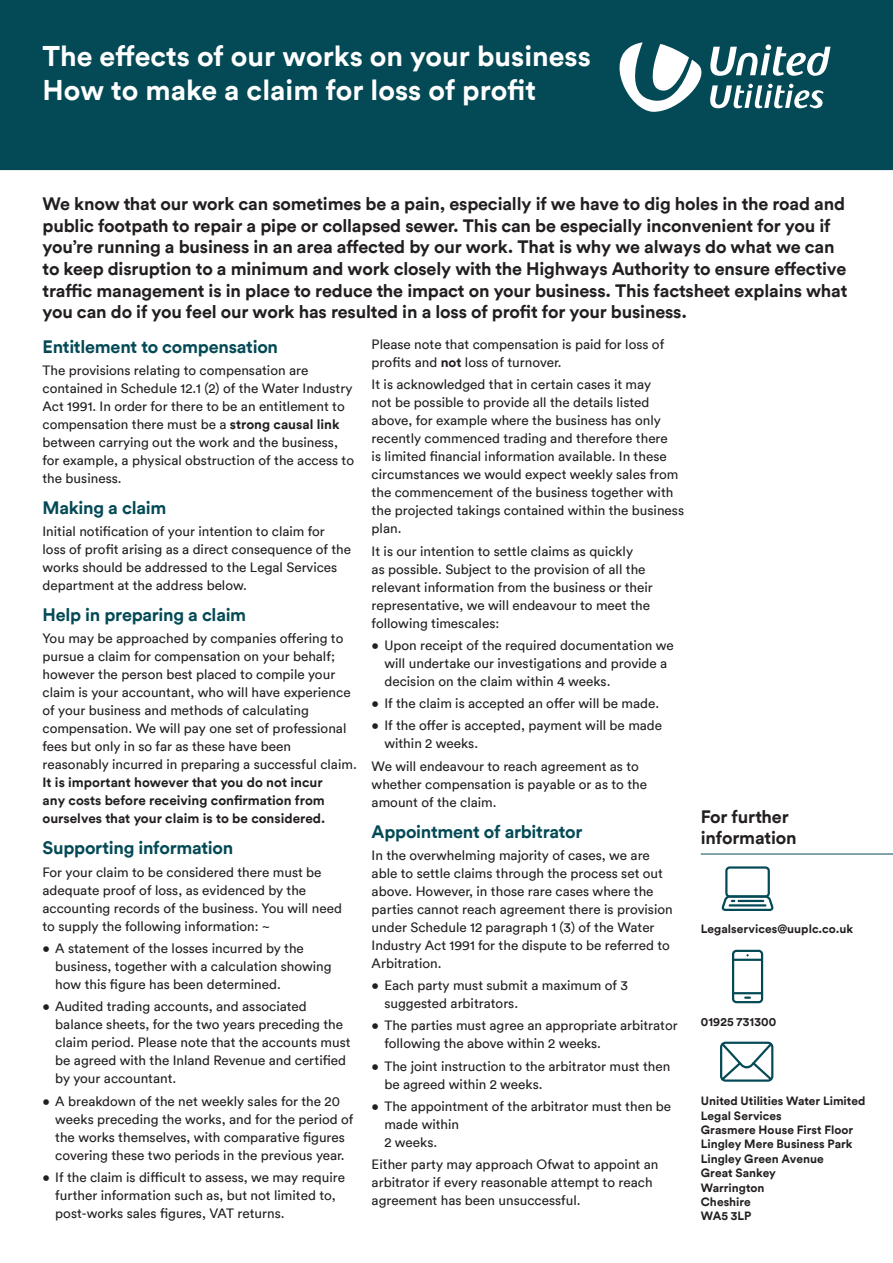
<style>
.page{position:relative;width:893px;height:1263px;background:#fff}
.page>*{position:absolute;margin:0;border:0;box-sizing:border-box;transform-origin:0 0}
.t1{font:700 28.5px/34.2px "Circular TT";color:#fff}
.body_new{font:700 18px/21.6px "Circular TT";letter-spacing:-.01em;color:#231f20}
.green_header{font:700 18px "Circular TT";letter-spacing:-.015em;color:#044a56}
.TEAL_HEAD{font:700 18px/21px "Circular TT";letter-spacing:-.01em;color:#231f20}
.body_new-2{font:13.5px/18px "Circular TT";color:#231f20}
.BODY{font:700 12px "Circular TT";color:#231f20}
.NEW_BODY{font:700 12px "Circular TT";letter-spacing:.005em;color:#231f20}
.s1{font-weight:700}
</style>
<div class="page">
<div style="left:0;top:0;width:893px;height:170px;background:#044a56"></div>
<svg style="left:619px;top:42px;width:211px;height:70px"></svg>
<svg style="left:720px;top:1042px;width:53px;height:40px"></svg>
<svg style="left:721px;top:866px;width:53px;height:45px"></svg>
<hr style="left:737px;top:900px;width:27px;height:2px;background:#044a56">
<hr style="left:729px;top:904px;width:37px;height:2px;background:#044a56">
<svg style="left:732px;top:950px;width:31px;height:53px"></svg>
<hr style="left:733px;top:992px;width:29px;height:2px;background:#044a56">
<hr style="left:701px;top:854px;width:192px;height:1px;background:#044a56">
<p class="t1" style="left:43px;top:38px;width:550px">The effects of our works on your business<br>How to make a claim for loss of profit</p>
<p class="body_new" style="left:43px;top:193px;width:806px">We know that our work can sometimes be a pain, especially if we have to dig holes in the road and public footpath to repair a pipe or collapsed sewer. This can be especially inconvenient for you if you’re running a business in an area affected by our work. That is why we always do what we can to keep disruption to a minimum and work closely with the Highways Authority to ensure effective traffic management is in place to reduce the impact on your business. This factsheet explains what you can do if you feel our work has resulted in a loss of profit for your business.</p>
<p class="green_header" style="left:43px;top:335px;width:237px">Entitlement to compensation</p>
<p class="body_new-2" style="left:43px;top:361px;width:313px">The provisions relating to compensation are contained in Schedule 12.1 (2) of the Water Industry Act 1991. In order for there to be an entitlement to compensation there must be a <span class="s1">strong causal link </span>between carrying out the work and the business, for example, a physical obstruction of the access to the business.</p>
<p class="green_header" style="left:43px;top:496px;width:125px">Making a claim</p>
<p class="body_new-2" style="left:43px;top:522px;width:310px">Initial notification of your intention to claim for loss of profit arising as a direct consequence of the works should be addressed to the Legal Services department at the address below.</p>
<p class="green_header" style="left:43px;top:603px;width:205px">Help in preparing a claim</p>
<p class="body_new-2" style="left:43px;top:629px;width:316px">You may be approached by companies offering to pursue a claim for compensation on your behalf; however the person best placed to compile your claim is your accountant, who will have experience of your business and methods of calculating compensation. We will pay one set of professional fees but only in so far as these have been reasonably incurred in preparing a successful claim.<br><span class="s1">It is important however that you do not incur<br>any costs before receiving confirmation from ourselves that your claim is to be considered.</span></p>
<p class="green_header" style="left:43px;top:836px;width:192px">Supporting information</p>
<p class="body_new-2" style="left:43px;top:863px;width:301px">For your claim to be considered there must be adequate proof of loss, as evidenced by the accounting records of the business. You will need to supply the following information: ~</p>
<p class="body_new-2" style="left:55px;top:939px;width:278px;text-indent:-13px">• A statement of the losses incurred by the business, together with a calculation showing how this figure has been determined.</p>
<p class="body_new-2" style="left:55px;top:997px;width:297px;text-indent:-13px">• Audited trading accounts, and associated balance sheets, for the two years preceding the claim period. Please note that the accounts must be agreed with the Inland Revenue and certified by your accountant.</p>
<p class="body_new-2" style="left:55px;top:1091px;width:300px;text-indent:-13px">• A breakdown of the net weekly sales for the 20 weeks preceding the works, and for the period of the works themselves, with comparative figures covering these two periods in the previous year.</p>
<p class="body_new-2" style="left:55px;top:1168px;width:291px;text-indent:-13px">• If the claim is difficult to assess, we may require further information such as, but not limited to, post-works sales figures, VAT returns.</p>
<p class="body_new-2" style="left:372px;top:335px;width:294px">Please note that compensation is paid for loss of profits and <span class="s1">not</span> loss of turnover.</p>
<p class="body_new-2" style="left:372px;top:375px;width:314px">It is acknowledged that in certain cases it may<br>not be possible to provide all the details listed above, for example where the business has only recently commenced trading and therefore there<br>is limited financial information available. In these circumstances we would expect weekly sales from the commencement of the business together with the projected takings contained within the business plan.</p>
<p class="body_new-2" style="left:372px;top:542px;width:283px">It is our intention to settle claims as quickly<br>as possible. Subject to the provision of all the relevant information from the business or their representative, we will endeavour to meet the following timescales:</p>
<p class="body_new-2" style="left:384px;top:636px;width:291px;text-indent:-13px">• Upon receipt of the required documentation we will undertake our investigations and provide a decision on the claim within 4 weeks.</p>
<p class="body_new-2" style="left:372px;top:694px;width:289px">• If the claim is accepted an offer will be made.</p>
<p class="body_new-2" style="left:384px;top:716px;width:279px;text-indent:-13px">• If the offer is accepted, payment will be made within 2 weeks.</p>
<p class="body_new-2" style="left:372px;top:757px;width:277px">We will endeavour to reach agreement as to whether compensation is payable or as to the amount of the claim.</p>
<p class="green_header" style="left:372px;top:820px;width:212px">Appointment of arbitrator</p>
<p class="body_new-2" style="left:372px;top:846px;width:303px">In the overwhelming majority of cases, we are able to settle claims through the process set out above. However, in those rare cases where the parties cannot reach agreement there is provision under Schedule 12 paragraph 1 (3) of the Water Industry Act 1991 for the dispute to be referred to Arbitration.</p>
<p class="body_new-2" style="left:384px;top:976px;width:245px;text-indent:-13px">• Each party must submit a maximum of 3 suggested arbitrators.</p>
<p class="body_new-2" style="left:384px;top:1016px;width:295px;text-indent:-13px">• The parties must agree an appropriate arbitrator following the above within 2 weeks.</p>
<p class="body_new-2" style="left:384px;top:1057px;width:287px;text-indent:-13px">• The joint instruction to the arbitrator must then be agreed within 2 weeks.</p>
<p class="body_new-2" style="left:384px;top:1097px;width:288px;text-indent:-13px">• The appointment of the arbitrator must then be made within<br>2 weeks.</p>
<p class="body_new-2" style="left:372px;top:1155px;width:288px">Either party may approach Ofwat to appoint an arbitrator if every reasonable attempt to reach agreement has been unsuccessful.</p>
<p class="TEAL_HEAD" style="left:701px;top:805px;width:97px">For further information</p>
<p class="NEW_BODY" style="left:701px;top:921px;width:154px">Legalservices@uuplc.co.uk</p>
<p class="NEW_BODY" style="left:701px;top:1014px;width:77px">01925 731300</p>
<p class="BODY" style="left:701px;top:1093px;width:166px">United Utilities Water Limited</p>
<p class="BODY" style="left:701px;top:1107px;width:82px">Legal Services</p>
<p class="BODY" style="left:701px;top:1122px;width:154px">Grasmere House First Floor</p>
<p class="BODY" style="left:701px;top:1136px;width:153px">Lingley Mere Business Park</p>
<p class="BODY" style="left:701px;top:1151px;width:124px">Lingley Green Avenue</p>
<p class="BODY" style="left:701px;top:1165px;width:77px">Great Sankey</p>
<p class="BODY" style="left:701px;top:1179px;width:65px">Warrington</p>
<p class="BODY" style="left:701px;top:1194px;width:52px">Cheshire</p>
<p class="BODY" style="left:701px;top:1208px;width:52px">WA5 3LP</p>
</div>
